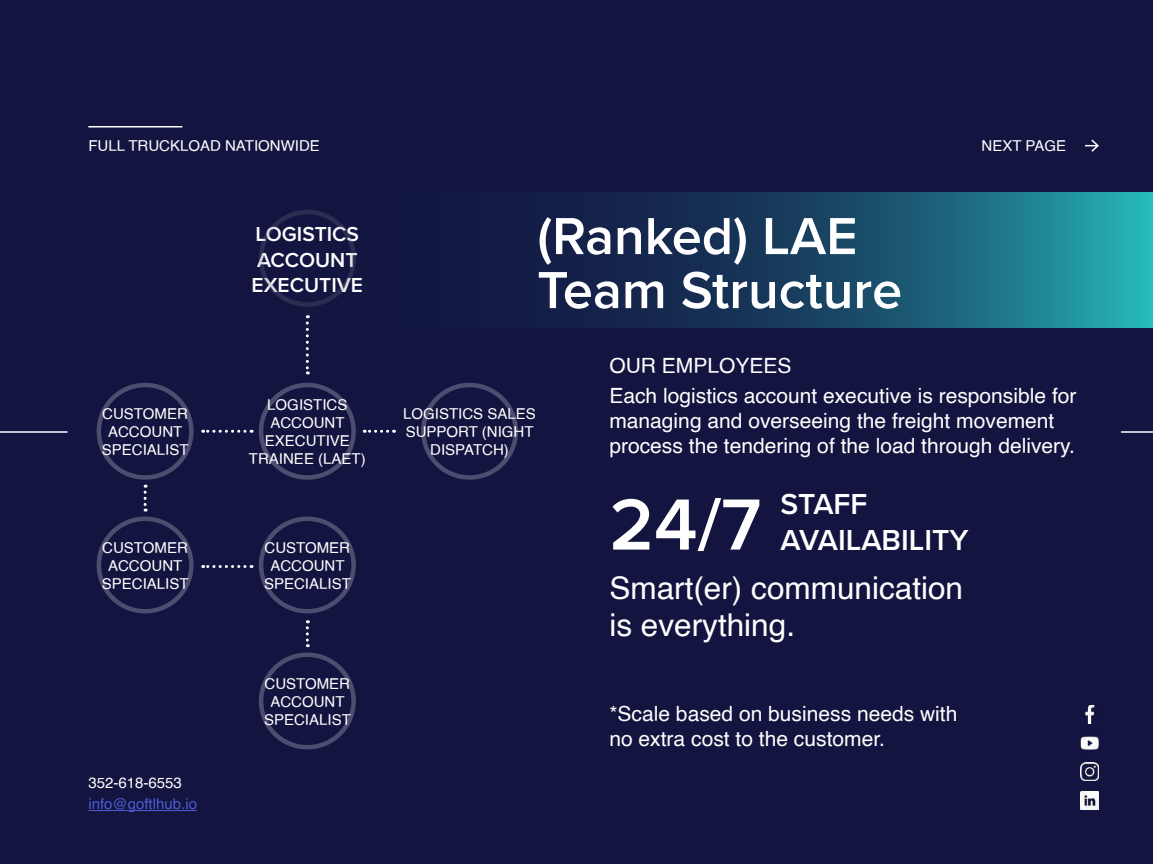
<style>
.page{position:relative;width:1153px;height:864px;background:#fff}
.page>*{position:absolute;margin:0;border:0;box-sizing:border-box;transform-origin:0 0}
.t1{font:600 75px "Proxima Nova";color:#fff}
.t2{font:600 54px/54px "Proxima Nova";color:#fff}
.t3{font:31.5px/37.8px "Helvetica";color:#fff}
.t4{font:600 30px "Proxima Nova";color:#fff}
.t5{font:21px/25.2px "Helvetica";color:#fff}
.t6{font:600 21px/25.2px "Proxima Nova";color:#fff}
.t7{font:15px/18px "Helvetica";color:#fff;text-align:center}
.t8{font:15px "Helvetica";color:#4f5cd6}
</style>
<div class="page">
<div style="left:0;top:0;width:1152px;height:864px;background:#131540"></div>
<svg style="left:259px;top:192px;width:893px;height:135px"></svg>
<hr style="left:88px;top:126px;width:94px;height:2px;background:#fff">
<svg style="left:1085px;top:139px;width:14px;height:13px"></svg>
<hr style="left:88px;top:810px;width:109px;height:1px;background:#4f5cd6">
<hr style="left:1120px;top:431px;width:32px;height:2px;background:#fff">
<hr style="left:0;top:431px;width:68px;height:2px;background:#fff">
<div style="left:259px;top:210px;width:97px;height:97px;border:4px solid #787886;border-radius:50%"></div>
<div style="left:259px;top:383px;width:97px;height:97px;border:4px solid #fff;border-radius:50%"></div>
<div style="left:421px;top:383px;width:97px;height:97px;border:4px solid #fff;border-radius:50%"></div>
<div style="left:97px;top:383px;width:97px;height:97px;border:4px solid #fff;border-radius:50%"></div>
<div style="left:97px;top:517px;width:97px;height:97px;border:4px solid #fff;border-radius:50%"></div>
<div style="left:259px;top:517px;width:97px;height:97px;border:4px solid #fff;border-radius:50%"></div>
<div style="left:259px;top:653px;width:97px;height:96px;border:4px solid #fff;border-radius:50%"></div>
<svg style="left:306px;top:315px;width:3px;height:59px"></svg>
<svg style="left:203px;top:430px;width:42px;height:3px"></svg>
<svg style="left:203px;top:565px;width:42px;height:3px"></svg>
<svg style="left:144px;top:485px;width:3px;height:27px"></svg>
<svg style="left:306px;top:620px;width:3px;height:27px"></svg>
<svg style="left:364px;top:430px;width:23px;height:3px"></svg>
<img style="left:1085px;top:705px;width:10px;height:18px">
<img style="left:1080px;top:736px;width:18px;height:14px">
<img style="left:1080px;top:762px;width:18px;height:19px">
<img style="left:1080px;top:791px;width:18px;height:18px">
<p class="t7" style="left:88px;top:138px;width:233px">FULL TRUCKLOAD NATIONWIDE</p>
<h3 class="t6" style="left:252px;top:221px;width:113px">LOGISTICS<br>ACCOUNT<br>EXECUTIVE</h3>
<h2 class="t2" style="left:537px;top:208px;width:366px">(Ranked) LAE<br>Team Structure</h2>
<h3 class="t5" style="left:609px;top:354px;width:184px">OUR EMPLOYEES</h3>
<p class="t7" style="left:981px;top:138px;width:86px">NEXT PAGE</p>
<p class="t7" style="left:102px;top:405px;width:88px">CUSTOMER<br>ACCOUNT<br>SPECIALIST</p>
<p class="t7" style="left:249px;top:396px;width:118px">LOGISTICS<br>ACCOUNT<br>EXECUTIVE<br>TRAINEE (LAET)</p>
<p class="t7" style="left:403px;top:405px;width:134px">LOGISTICS SALES<br>SUPPORT (NIGHT<br>DISPATCH)</p>
<p class="t7" style="left:102px;top:539px;width:88px">CUSTOMER<br>ACCOUNT<br>SPECIALIST</p>
<p class="t7" style="left:264px;top:539px;width:88px">CUSTOMER<br>ACCOUNT<br>SPECIALIST</p>
<p class="t7" style="left:88px;top:774px;width:95px">352-618-6553</p>
<p class="t8" style="left:88px;top:792px;width:110px">info@goftlhub.io</p>
<p class="t7" style="left:264px;top:675px;width:88px">CUSTOMER<br>ACCOUNT<br>SPECIALIST</p>
<h3 class="t5" style="left:609px;top:384px;width:468px">Each logistics account executive is responsible for managing and overseeing the freight movement process the tendering of the load through delivery.</h3>
<h3 class="t4" style="left:780px;top:482px;width:88px">STAFF</h3>
<h1 class="t1" style="left:609px;top:469px;width:153px">24/7</h1>
<h3 class="t4" style="left:780px;top:518px;width:189px">AVAILABILITY</h3>
<h3 class="t3" style="left:609px;top:570px;width:355px">Smart(er) communication is everything.</h3>
<h3 class="t5" style="left:609px;top:701px;width:349px">*Scale based on business needs with no extra cost to the customer.</h3>
</div>
